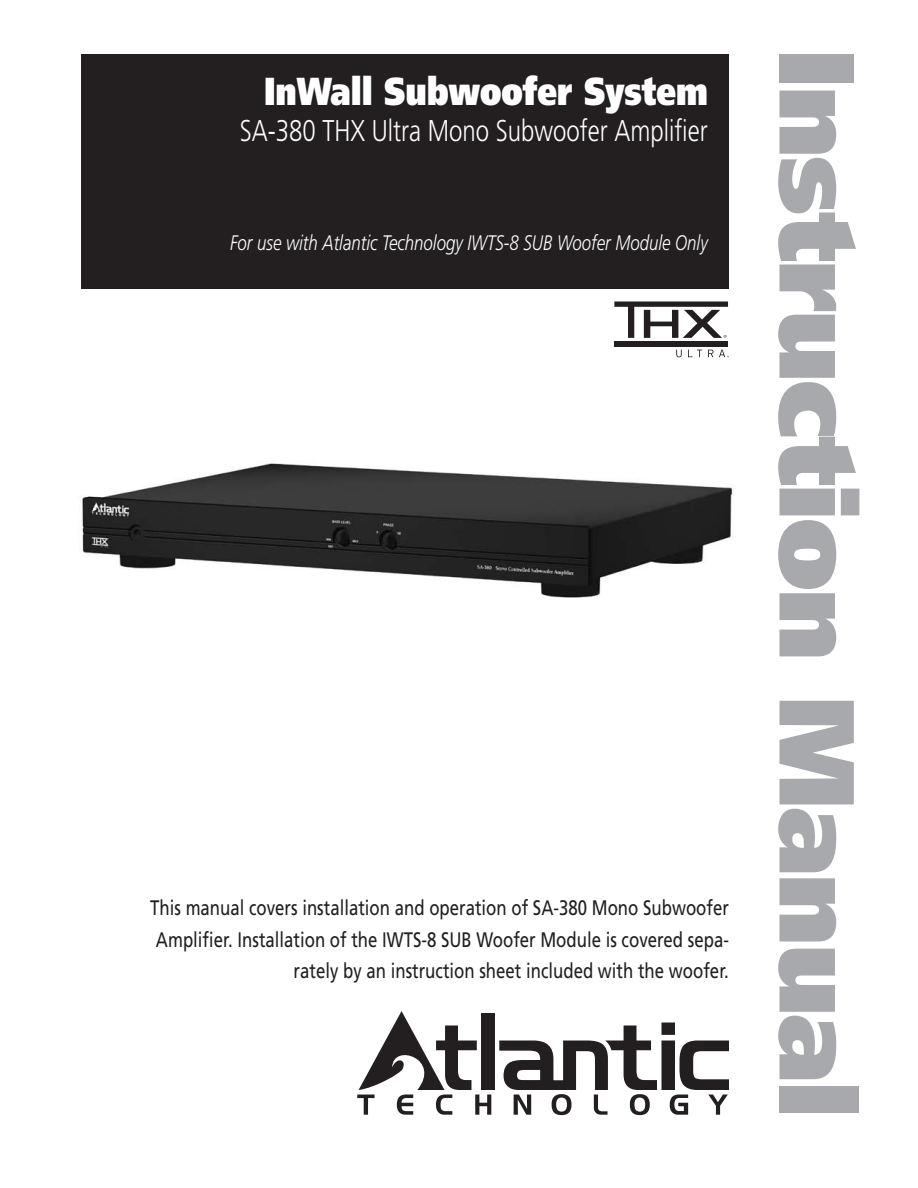
<style>
.page{position:relative;width:918px;height:1188px;background:#fff}
.page>*{position:absolute;margin:0;border:0;box-sizing:border-box;transform-origin:0 0}
.t1{font:900 106.5px "Frutiger";letter-spacing:-.025em;color:#a7a9ac}
.t2{font:900 39px "Frutiger";color:#fff;scale:.8 1}
.t3{font:300 30px "Frutiger";color:#fff;scale:.8 1}
.t4{font:21px/31.5px "Frutiger";color:#231f20;text-align:right;scale:.8 1}
.t5{font:italic 300 21px "Frutiger";color:#fff;scale:.8 1}
</style>
<div class="page">
<div style="left:81px;top:54px;width:648px;height:235px;background:#231f20"></div>
<div style="left:481px;top:1014px;width:14px;height:76px;background:#231f20"></div>
<svg style="left:357px;top:1011px;width:134px;height:104px"></svg>
<svg style="left:499px;top:1023px;width:230px;height:92px"></svg>
<svg style="left:676px;top:350px;width:6px;height:7px"></svg>
<svg style="left:688px;top:350px;width:14px;height:7px"></svg>
<svg style="left:708px;top:350px;width:21px;height:7px"></svg>
<div style="left:614px;top:341px;width:114px;height:6px;background:#231f20"></div>
<svg style="left:614px;top:302px;width:114px;height:36px"></svg>
<img style="left:82px;top:463px;width:651px;height:135px">
<h2 class="t2" style="left:264px;top:67px;width:556px">InWall Subwoofer System</h2>
<h3 class="t3" style="left:240px;top:114px;width:587px">SA-380 THX Ultra Mono Subwoofer Amplifier</h3>
<p class="t5" style="left:230px;top:231px;width:599px">For use with Atlantic Technology IWTS-8 SUB Woofer Module Only</p>
<p class="t4" style="left:150px;top:892px;width:725px">This manual covers installation and operation of SA-380 Mono Subwoofer<br>Amplifier. Installation of the IWTS-8 SUB Woofer Module is covered sepa&shy;rately by an instruction sheet included with the woofer.</p>
<h1 class="t1" style="left:882px;top:49px;width:1070px;rotate:90deg">Instruction Manual</h1>
</div>
